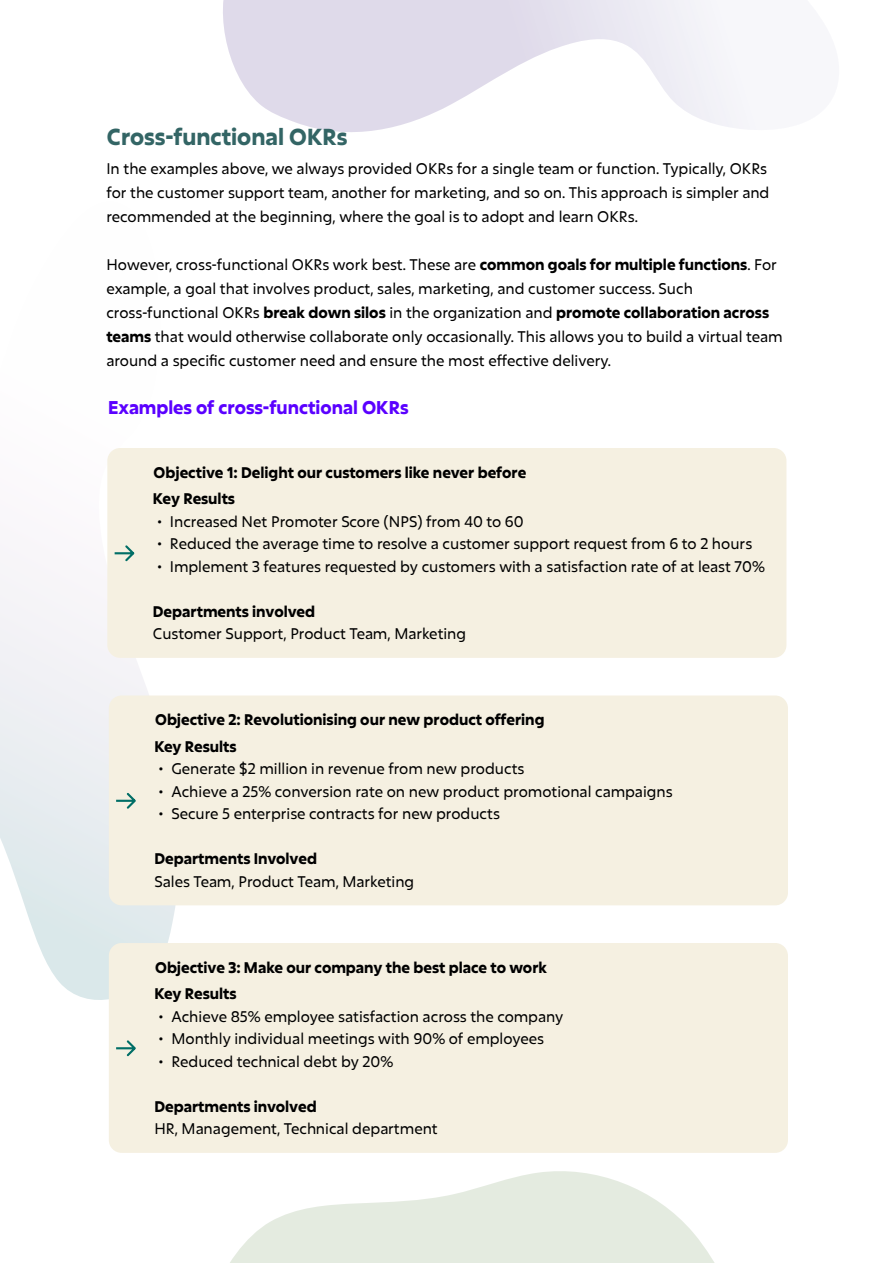
<style>
.page{position:relative;width:893px;height:1263px;background:#fff}
.page>*{position:absolute;margin:0;border:0;box-sizing:border-box;transform-origin:0 0}
.t1{font:700 22.5px "Excon";color:#336565}
.t2{font:700 18px "Excon";color:#5a00ff}
.t3{font:15px/24px "Excon";color:#000}
.t4{font:700 15px "Excon";color:#000}
.s1{font-weight:700}
</style>
<div class="page">
<svg style="left:230px;top:1171px;width:485px;height:92px"></svg>
<svg style="left:223px;top:0;width:521px;height:132px"></svg>
<svg style="left:0;top:573px;width:187px;height:427px"></svg>
<div style="left:107px;top:448px;width:679px;height:210px;background:#f5f0e1;border-radius:13px"></div>
<svg style="left:115px;top:545px;width:19px;height:16px"></svg>
<div style="left:109px;top:696px;width:679px;height:209px;background:#f5f0e1;border-radius:13px"></div>
<svg style="left:116px;top:793px;width:20px;height:16px"></svg>
<div style="left:109px;top:943px;width:679px;height:210px;background:#f5f0e1;border-radius:13px"></div>
<svg style="left:116px;top:1040px;width:20px;height:16px"></svg>
<h1 class="t1" style="left:107px;top:122px;width:242px">Cross-functional OKRs</h1>
<p class="t3" style="left:106px;top:156px;width:664px">In the examples above, we always provided OKRs for a single team or function. Typically, OKRs for the customer support team, another for marketing, and so on. This approach is simpler and recommended at the beginning, where the goal is to adopt and learn OKRs.</p>
<p class="t3" style="left:106px;top:252px;width:677px">However, cross-functional OKRs work best. These are <span class="s1">common goals for multiple functions</span>. For example, a goal that involves product, sales, marketing, and customer success. Such cross-functional OKRs <span class="s1">break down silos</span> in the organization and <span class="s1">promote collaboration across teams</span> that would otherwise collaborate only occasionally. This allows you to build a virtual team around a specific customer need and ensure the most effective delivery.</p>
<p class="t2" style="left:108px;top:396px;width:302px">Examples of cross-functional OKRs</p>
<p class="t4" style="left:154px;top:462px;width:374px">Objective 1: Delight our customers like never before</p>
<p class="t4" style="left:153px;top:489px;width:84px">Key Results</p>
<p class="t3" style="left:157px;top:509px;width:368px">• Increased Net Promoter Score (NPS) from 40 to 60</p>
<p class="t3" style="left:157px;top:531px;width:596px">• Reduced the average time to resolve a customer support request from 6 to 2 hours</p>
<p class="t3" style="left:157px;top:554px;width:609px">• Implement 3 features requested by customers with a satisfaction rate of at least 70%</p>
<p class="t4" style="left:153px;top:601px;width:164px">Departments involved</p>
<p class="t3" style="left:153px;top:621px;width:315px">Customer Support, Product Team, Marketing</p>
<p class="t4" style="left:155px;top:710px;width:391px">Objective 2: Revolutionising our new product offering</p>
<p class="t4" style="left:154px;top:736px;width:84px">Key Results</p>
<p class="t3" style="left:159px;top:756px;width:367px">• Generate $2 million in revenue from new products</p>
<p class="t3" style="left:159px;top:779px;width:515px">• Achieve a 25% conversion rate on new product promotional campaigns</p>
<p class="t3" style="left:159px;top:801px;width:343px">• Secure 5 enterprise contracts for new products</p>
<p class="t4" style="left:154px;top:849px;width:164px">Departments Involved</p>
<p class="t3" style="left:154px;top:869px;width:261px">Sales Team, Product Team, Marketing</p>
<p class="t4" style="left:155px;top:957px;width:393px">Objective 3: Make our company the best place to work</p>
<p class="t4" style="left:154px;top:984px;width:84px">Key Results</p>
<p class="t3" style="left:159px;top:1004px;width:406px">• Achieve 85% employee satisfaction across the company</p>
<p class="t3" style="left:159px;top:1026px;width:387px">• Monthly individual meetings with 90% of employees</p>
<p class="t3" style="left:159px;top:1049px;width:236px">• Reduced technical debt by 20%</p>
<p class="t4" style="left:154px;top:1096px;width:164px">Departments involved</p>
<p class="t3" style="left:154px;top:1116px;width:285px">HR, Management, Technical department</p>
</div>
